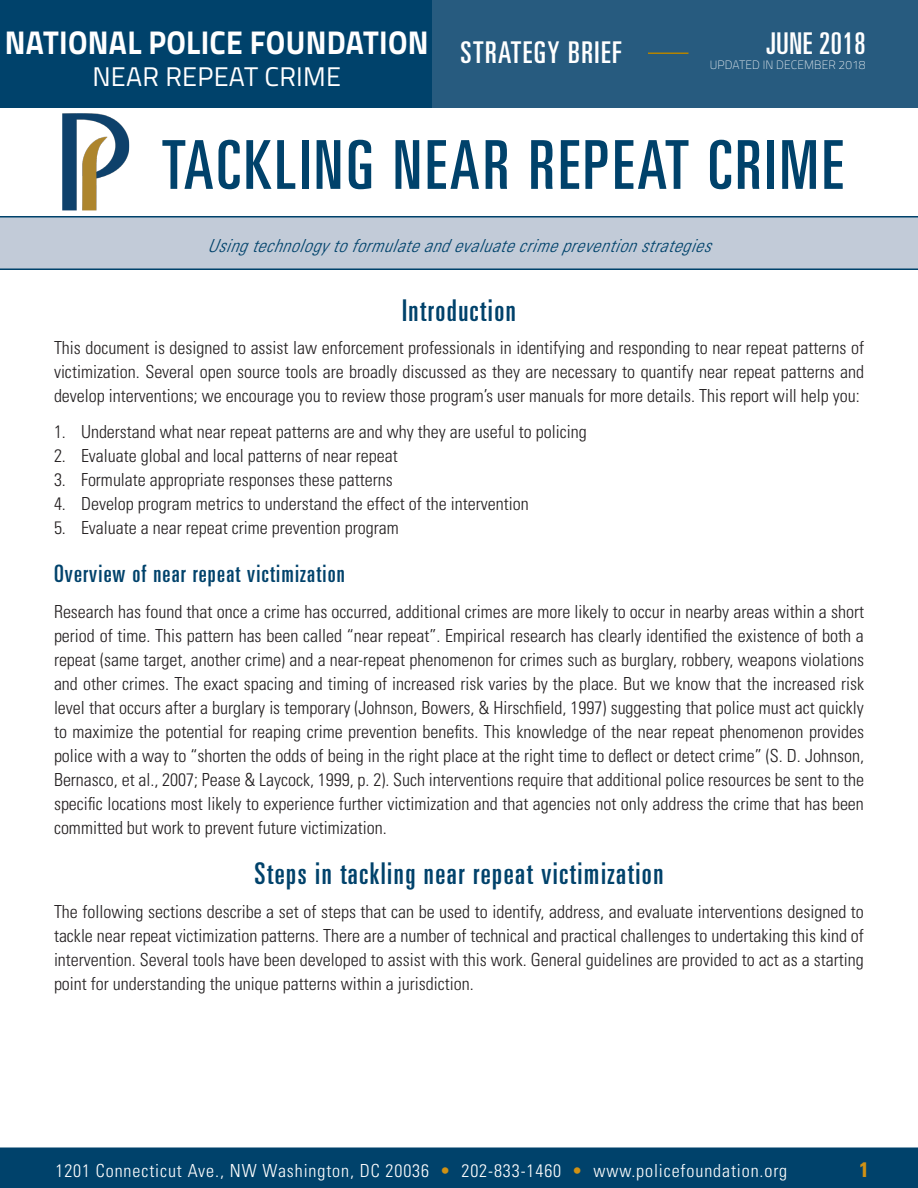
<style>
.page{position:relative;width:918px;height:1188px;background:#fff}
.page>*{position:absolute;margin:0;border:0;box-sizing:border-box;transform-origin:0 0}
.Document_Title{font:ultra-condensed 67.5px "Univers";letter-spacing:.05em;color:#00426b}
.t1{font:700 33px "Titillium Web";letter-spacing:.01em;color:#fff;scale:.91 1}
.Main_Titles{font:ultra-condensed 30px "Univers";letter-spacing:.05em;color:#00426b}
.t2{font:ultra-condensed 30px "Univers";letter-spacing:.05em;color:#fff}
.t3{font:ultra-condensed 30px "Univers";letter-spacing:.02em;color:#fff}
.t4{font:27px "Titillium Web";letter-spacing:.01em;color:#fff}
.Section_Title{font:ultra-condensed 24px "Univers";letter-spacing:.05em;color:#00426b}
.Head{font:700 condensed 21px "Univers";color:#d09114}
.Body_Text{font:300 condensed 18px/24px "Univers";color:#231f20;text-align:justify}
.Head-2{font:300 condensed 18px "Univers";letter-spacing:.05em;color:#fff}
.Abstract{font:italic 300 condensed 18px "Univers";letter-spacing:.03em;color:#00426b}
.t5{font:100 12px "Titillium Web";letter-spacing:.01em;color:#fff}
.s1{color:#d09114}
</style>
<div class="page">
<div style="left:1px;top:1148px;width:916px;height:39px;background:#00426b"></div>
<div style="left:0;top:1148px;width:918px;height:40px;border:2px solid #00426b"></div>
<div style="left:0;top:0;width:432px;height:108px;background:#00426b"></div>
<div style="left:432px;top:0;width:486px;height:108px;background:#275b7f"></div>
<hr style="left:648px;top:52px;width:40px;height:2px;background:#b48300">
<div style="left:0;top:217px;width:918px;height:52px;background:#c2cbd8"></div>
<hr style="left:0;top:216px;width:918px;height:2px;background:#00426b">
<hr style="left:0;top:268px;width:918px;height:2px;background:#00426b">
<img style="left:62px;top:113px;width:68px;height:98px">
<h2 class="t1" style="left:5px;top:17px;width:467px">NATIONAL POLICE FOUNDATION</h2>
<h3 class="t4" style="left:92px;top:57px;width:250px">NEAR REPEAT CRIME</h3>
<h3 class="t2" style="left:460px;top:36px;width:163px">STRATEGY BRIEF</h3>
<h3 class="t3" style="left:767px;top:27px;width:100px">JUNE 2018</h3>
<p class="t5" style="left:710px;top:56px;width:157px">UPDATED IN DECEMBER 2018</p>
<p class="Document_Title" style="left:162px;top:126px;width:683px">TACKLING NEAR REPEAT CRIME</p>
<p class="Abstract" style="left:207px;top:235px;width:508px">Using technology to formulate and evaluate crime prevention strategies</p>
<p class="Main_Titles" style="left:402px;top:293px;width:115px">Introduction</p>
<p class="Body_Text" style="left:54px;top:335px;width:812px">This document is designed to assist law enforcement professionals in identifying and responding to near repeat patterns of victimization. Several open source tools are broadly discussed as they are necessary to quantify near repeat patterns and develop interventions; we encourage you to review those program’s user manuals for more details. This report will help you:</p>
<p class="Body_Text" style="left:54px;top:419px;width:534px">1. Understand what near repeat patterns are and why they are useful to policing</p>
<p class="Body_Text" style="left:54px;top:443px;width:345px">2. Evaluate global and local patterns of near repeat</p>
<p class="Body_Text" style="left:54px;top:467px;width:340px">3. Formulate appropriate responses these patterns</p>
<p class="Body_Text" style="left:54px;top:491px;width:476px">4. Develop program metrics to understand the effect of the intervention</p>
<p class="Body_Text" style="left:54px;top:515px;width:346px">5. Evaluate a near repeat crime prevention program</p>
<p class="Section_Title" style="left:54px;top:560px;width:292px">Overview of near repeat victimization</p>
<p class="Body_Text" style="left:54px;top:599px;width:812px">Research has found that once a crime has occurred, additional crimes are more likely to occur in nearby areas within a short period of time. This pattern has been called “near repeat”. Empirical research has clearly identified the existence of both a repeat (same target, another crime) and a near-repeat phenomenon for crimes such as burglary, robbery, weapons violations and other crimes. The exact spacing and timing of increased risk varies by the place. But we know that the increased risk level that occurs after a burglary is temporary (Johnson, Bowers, &amp; Hirschfield, 1997) suggesting that police must act quickly to maximize the potential for reaping crime prevention benefits. This knowledge of the near repeat phenomenon provides police with a way to “shorten the odds of being in the right place at the right time to deflect or detect crime” (S. D. Johnson, Bernasco, et al., 2007; Pease &amp; Laycock, 1999, p. 2). Such interventions require that additional police resources be sent to the specific locations most likely to experience further victimization and that agencies not only address the crime that has been committed but work to prevent future victimization.</p>
<p class="Main_Titles" style="left:255px;top:857px;width:410px">Steps in tackling near repeat victimization</p>
<p class="Body_Text" style="left:54px;top:899px;width:811px">The following sections describe a set of steps that can be used to identify, address, and evaluate interventions designed to tackle near repeat victimization patterns. There are a number of technical and practical challenges to undertaking this kind of intervention. Several tools have been developed to assist with this work. General guidelines are provided to act as a starting point for understanding the unique patterns within a jurisdiction.</p>
<p class="Head-2" style="left:56px;top:1160px;width:733px">1201 Connecticut Ave., NW Washington, DC 20036 <span class="s1">•</span> 202-833-1460 <span class="s1">•</span> www.policefoundation.org</p>
<p class="Head" style="left:859px;top:1157px;width:11px">1</p>
</div>
